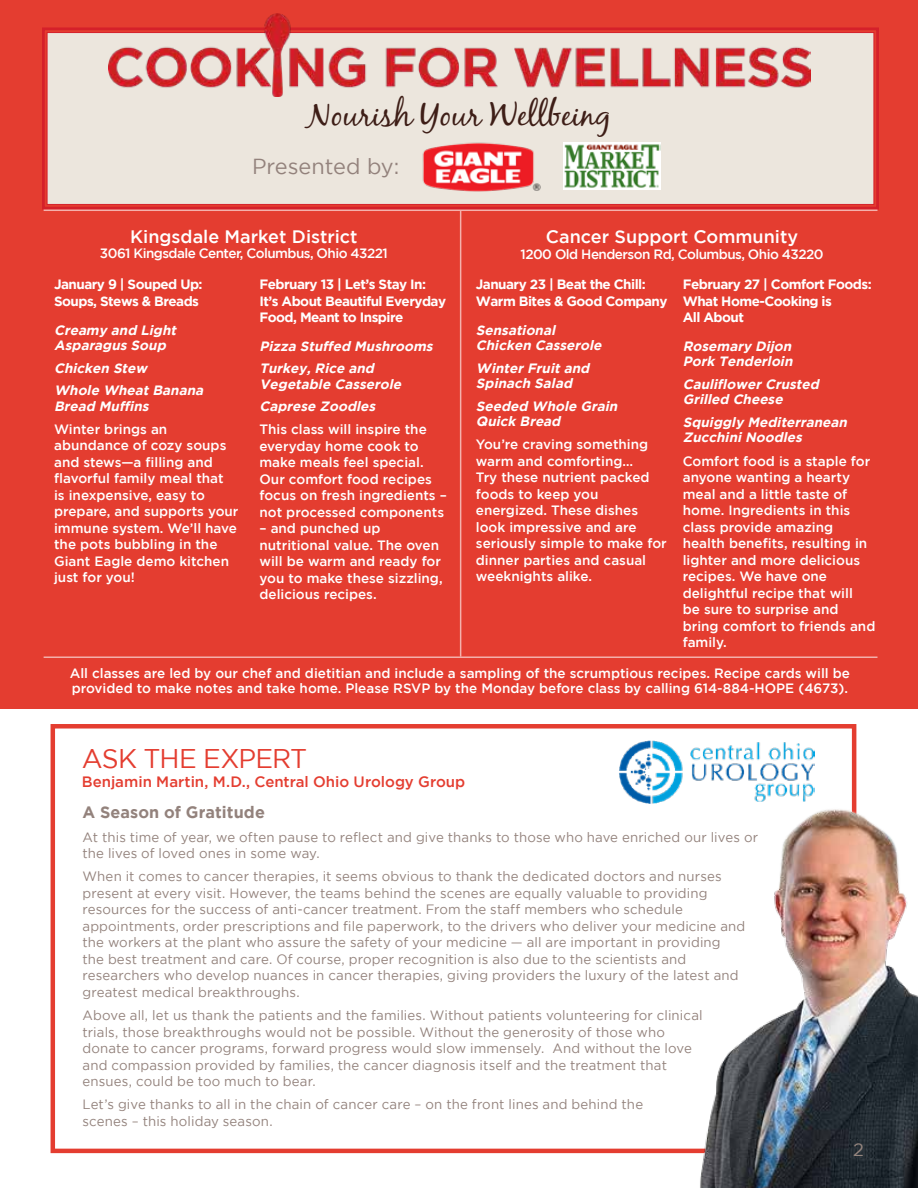
<style>
.page{position:relative;width:918px;height:1188px;background:#fff}
.page>*{position:absolute;margin:0;border:0;box-sizing:border-box;transform-origin:0 0}
.t1{font:33px "Black Jack";color:#3e1e17}
.t2{font:27px "Gotham";letter-spacing:-.035em;color:#e43d30}
.t3{font:21.75px "Gotham";color:#93827c}
.t4{font:500 18px "Gotham";color:#fff}
.t5{font:18px "Gotham";color:#96867f}
.t6{font:700 16.5px "Gotham";letter-spacing:.005em;color:#93827c}
.t7{font:500 15px "Gotham";color:#e43d30}
.t8{font:13.5px/16.5px "Gotham";letter-spacing:.01em;color:#93827c}
.t9{font:500 13.5px/16.5px "Gotham";color:#fff}
.t10{font:italic 700 13.5px/15.6px "Gotham";color:#fff}
.t11{font:700 13.5px/16.2px "Gotham";letter-spacing:-.04em;color:#fff}
.t12{font:500 13.5px "Gotham";letter-spacing:-.04em;color:#fff}
</style>
<div class="page">
<div style="left:51px;top:724px;width:805px;height:429px;border:4px solid #e43d30"></div>
<div style="left:0;top:0;width:918px;height:708px;background:#e43d30"></div>
<svg style="left:42px;top:27px;width:837px;height:184px"></svg>
<div style="left:46px;top:32px;width:829px;height:173px;background:#ece6dd"></div>
<img style="left:413px;top:133px;width:130px;height:71px">
<img style="left:564px;top:143px;width:96px;height:46px">
<img style="left:109px;top:13px;width:702px;height:83px">
<img style="left:619px;top:740px;width:196px;height:64px">
<img style="left:685px;top:807px;width:233px;height:381px">
<hr style="left:460px;top:211px;width:1px;height:445px;background:#fff">
<hr style="left:44px;top:656px;width:833px;height:2px;background:#fff">
<hr style="left:44px;top:210px;width:833px;height:1px;background:#fff">
<h1 class="t1" style="left:306px;top:94px;width:307px">Nourish Your Wellbeing</h1>
<h3 class="t3" style="left:252px;top:154px;width:149px">Presented by:</h3>
<h3 class="t4" style="left:130px;top:226px;width:229px">Kingsdale Market District</h3>
<p class="t12" style="left:100px;top:245px;width:289px">3061 Kingsdale Center, Columbus, Ohio 43221</p>
<h3 class="t4" style="left:546px;top:226px;width:254px">Cancer Support Community</h3>
<p class="t12" style="left:521px;top:246px;width:305px">1200 Old Henderson Rd, Columbus, Ohio 43220</p>
<p class="t11" style="left:54px;top:276px;width:150px">January 9 | Souped Up:<br>Soups, Stews &amp; Breads</p>
<p class="t10" style="left:54px;top:322px;width:127px">Creamy and Light<br>Asparagus Soup</p>
<p class="t10" style="left:54px;top:356px;width:154px;line-height:22.4px">Chicken Stew<br>Whole Wheat Banana</p>
<p class="t10" style="left:54px;top:398px;width:99px">Bread Muffins</p>
<p class="t9" style="left:54px;top:421px;width:186px">Winter brings an abundance of cozy soups and stews—a filling and flavorful family meal that<br>is inexpensive, easy to prepare, and supports your immune system. We’ll have the pots bubbling in the<br>Giant Eagle demo kitchen just for you!</p>
<p class="t11" style="left:260px;top:276px;width:188px">February 13 | Let’s Stay In:<br>It’s About Beautiful Everyday<br>Food, Meant to Inspire</p>
<p class="t10" style="left:260px;top:335px;width:178px;line-height:22.4px">Pizza Stuffed Mushrooms<br>Turkey, Rice and</p>
<p class="t10" style="left:260px;top:373px;width:146px;line-height:22.4px">Vegetable Casserole<br>Caprese Zoodles</p>
<p class="t9" style="left:260px;top:421px;width:189px">This class will inspire the everyday home cook to make meals feel special.<br>Our comfort food recipes focus on fresh ingredients – not processed components</p>
<p class="t9" style="left:260px;top:520px;width:185px">– and punched up nutritional value. The oven will be warm and ready for you to make these sizzling, delicious recipes.</p>
<p class="t11" style="left:476px;top:276px;width:193px">January 23 | Beat the Chill:<br>Warm Bites &amp; Good Company</p>
<p class="t10" style="left:476px;top:322px;width:130px">Sensational<br>Chicken Casserole</p>
<p class="t10" style="left:476px;top:360px;width:118px">Winter Fruit and<br>Spinach Salad</p>
<p class="t10" style="left:476px;top:398px;width:146px">Seeded Whole Grain<br>Quick Bread</p>
<p class="t9" style="left:476px;top:436px;width:192px">You’re craving something warm and comforting…<br>Try these nutrient packed foods to keep you energized. These dishes look impressive and are seriously simple to make for dinner parties and casual weeknights alike.</p>
<p class="t11" style="left:683px;top:276px;width:190px">February 27 | Comfort Foods:<br>What Home-Cooking is<br>All About</p>
<p class="t10" style="left:683px;top:338px;width:114px">Rosemary Dijon<br>Pork Tenderloin</p>
<p class="t10" style="left:683px;top:376px;width:141px">Cauliflower Crusted<br>Grilled Cheese</p>
<p class="t10" style="left:683px;top:414px;width:169px">Squiggly Mediterranean<br>Zucchini Noodles</p>
<p class="t9" style="left:683px;top:452px;width:194px">Comfort food is a staple for anyone wanting a hearty meal and a little taste of home. Ingredients in this class provide amazing health benefits, resulting in lighter and more delicious recipes. We have one delightful recipe that will<br>be sure to surprise and bring comfort to friends and family.</p>
<p class="t9" style="left:70px;top:665px;width:782px;line-height:15px">All classes are led by our chef and dietitian and include a sampling of the scrumptious recipes. Recipe cards will be provided to make notes and take home. Please RSVP by the Monday before class by calling 614-884-HOPE (4673).</p>
<h2 class="t2" style="left:82px;top:743px;width:227px">ASK THE EXPERT</h2>
<p class="t7" style="left:82px;top:774px;width:385px">Benjamin Martin, M.D., Central Ohio Urology Group</p>
<p class="t6" style="left:82px;top:803px;width:184px">A Season of Gratitude</p>
<p class="t8" style="left:82px;top:828px;width:677px">At this time of year, we often pause to reflect and give thanks to those who have enriched our lives or the lives of loved ones in some way.</p>
<p class="t8" style="left:82px;top:868px;width:664px">When it comes to cancer therapies, it seems obvious to thank the dedicated doctors and nurses present at every visit. However, the teams behind the scenes are equally valuable to providing resources for the success of anti-cancer treatment. From the staff members who schedule appointments, order prescriptions and file paperwork, to the drivers who deliver your medicine and the workers at the plant who assure the safety of your medicine — all are important in providing the best treatment and care. Of course, proper recognition is also due to the scientists and researchers who develop nuances in cancer therapies, giving providers the luxury of the latest and greatest medical breakthroughs.</p>
<p class="t8" style="left:82px;top:1007px;width:622px">Above all, let us thank the patients and the families. Without patients volunteering for clinical trials, those breakthroughs would not be possible. Without the generosity of those who donate to cancer programs, forward progress would slow immensely. And without the love and compassion provided by families, the cancer diagnosis itself and the treatment that ensues, could be too much to bear.</p>
<p class="t8" style="left:82px;top:1096px;width:562px">Let’s give thanks to all in the chain of cancer care – on the front lines and behind the scenes – this holiday season.</p>
<h3 class="t5" style="left:853px;top:1139px;width:12px">2</h3>
</div>
